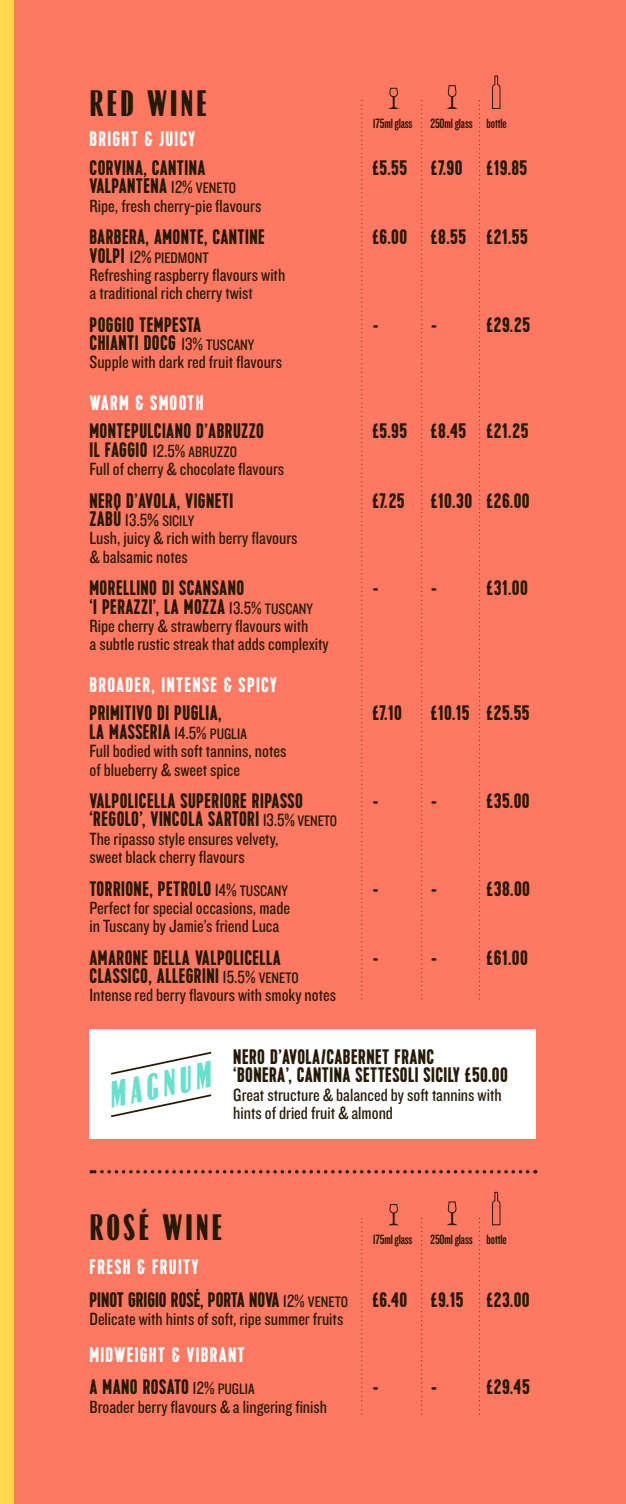
<style>
.page{position:relative;width:626px;height:1504px;background:#fff}
.page>*{position:absolute;margin:0;border:0;box-sizing:border-box;transform-origin:0 0}
.t1{font:36.75px "Rospi Clean";letter-spacing:.07em;color:#251a05}
.t2{font:italic 36.75px "Rospi Clean";color:#69e0ce}
.t3{font:700 21px/18.4px "Kapra";letter-spacing:.02em;color:#251a05}
.t4{font:700 21px "Kapra";letter-spacing:.06em;color:#fff}
.t5{font:700 21px "Kapra";color:#251a05}
.t6{font:18.38px/18.4px "Knockout HTF29 Junior Liteweight";color:#251a05}
.t7{font:15.75px "Knockout HTF29 Junior Liteweight";color:#251a05}
.t8{font:14px "Knockout HTF48 Featherweight";letter-spacing:-.01em;color:#251a05}
.s1{font-family:"Knockout HTF29 Junior Liteweight";font-weight:400;font-size:18.38px}
.s2{font-family:"Knockout HTF29 Junior Liteweight";font-weight:400;font-size:15.75px}
.s3{font-family:"Kapra";font-weight:700;font-size:21px}
.s4{font-size:18.38px}
.s5{font-family:"Knockout HTF50 Welterweight";font-size:18.38px}
</style>
<div class="page">
<div style="left:0;top:0;width:15px;height:1503px;background:#ffd84d"></div>
<div style="left:15px;top:0;width:610px;height:1503px;background:#ff7862"></div>
<svg style="left:446px;top:85px;width:12px;height:24px"></svg>
<svg style="left:388px;top:87px;width:11px;height:22px"></svg>
<svg style="left:492px;top:75px;width:8px;height:34px"></svg>
<svg style="left:421px;top:101px;width:1px;height:898px"></svg>
<svg style="left:361px;top:101px;width:1px;height:898px"></svg>
<div style="left:89px;top:1029px;width:446px;height:109px;background:#fff"></div>
<svg style="left:111px;top:1051px;width:101px;height:24px"></svg>
<svg style="left:91px;top:1094px;width:436px;height:320px"></svg>
<p class="t1" style="left:89px;top:84px;width:119px">RED WINE</p>
<p class="t8" style="left:372px;top:116px;width:41px">175ml glass</p>
<p class="t8" style="left:430px;top:116px;width:78px">250ml glass bottle</p>
<p class="t4" style="left:89px;top:127px;width:107px">BRIGHT &amp; JUICY</p>
<p class="t3" style="left:89px;top:159px;width:117px">CORVINA, CANTINA</p>
<p class="t3" style="left:372px;top:159px;width:156px">£5.55 £7.90 £19.85</p>
<p class="t3" style="left:89px;top:177px;width:148px">VALPANTENA <span class="s1">12%</span> <span class="s2">VENETO</span></p>
<p class="t6" style="left:89px;top:197px;width:173px">Ripe, fresh cherry-pie flavours</p>
<p class="t3" style="left:89px;top:228px;width:177px">BARBERA, AMONTE, CANTINE</p>
<p class="t3" style="left:372px;top:228px;width:157px">£6.00 £8.55 £21.55</p>
<p class="t7" style="left:89px;top:249px;width:121px"><span class="s3">VOLPI</span> <span class="s4">12%</span> PIEDMONT</p>
<p class="t6" style="left:89px;top:266px;width:197px">Refreshing raspberry flavours with a traditional rich cherry twist</p>
<p class="t3" style="left:89px;top:316px;width:113px">POGGIO TEMPESTA</p>
<p class="t3" style="left:372px;top:316px;width:7px">-</p>
<p class="t3" style="left:431px;top:316px;width:100px">- £29.25</p>
<p class="t3" style="left:89px;top:334px;width:166px">CHIANTI DOCG <span class="s1">13%</span> <span class="s2">TUSCANY</span></p>
<p class="t6" style="left:89px;top:353px;width:194px">Supple with dark red fruit flavours</p>
<p class="t4" style="left:89px;top:390px;width:115px">WARM &amp; SMOOTH</p>
<p class="t3" style="left:89px;top:422px;width:176px">MONTEPULCIANO D’ABRUZZO</p>
<p class="t3" style="left:372px;top:422px;width:157px">£5.95 £8.45 £21.25</p>
<p class="t3" style="left:89px;top:441px;width:149px">IL FAGGIO <span class="s1">12.5%</span> <span class="s2">ABRUZZO</span></p>
<p class="t6" style="left:89px;top:460px;width:196px">Full of cherry &amp; chocolate flavours</p>
<p class="t3" style="left:89px;top:492px;width:145px">NERO D’AVOLA, VIGNETI</p>
<p class="t3" style="left:372px;top:492px;width:33px">£7.25</p>
<p class="t3" style="left:431px;top:492px;width:100px">£10.30 £26.00</p>
<p class="t7" style="left:89px;top:513px;width:106px"><span class="s3">ZABÙ</span> <span class="s4">13.5</span><span class="s5">%</span> SICILY</p>
<p class="t6" style="left:89px;top:529px;width:209px">Lush, juicy &amp; rich with berry flavours &amp; balsamic notes</p>
<p class="t3" style="left:89px;top:579px;width:156px">MORELLINO DI SCANSANO</p>
<p class="t3" style="left:372px;top:579px;width:7px">-</p>
<p class="t3" style="left:431px;top:579px;width:98px">- £31.00</p>
<p class="t3" style="left:89px;top:597px;width:225px">‘I PERAZZI’, LA MOZZA <span class="s1">13.5%</span> <span class="s2">TUSCANY</span></p>
<p class="t6" style="left:89px;top:617px;width:240px">Ripe cherry &amp; strawberry flavours with<br>a subtle rustic streak that adds complexity</p>
<p class="t4" style="left:89px;top:672px;width:189px">BROADER, INTENSE &amp; SPICY</p>
<p class="t3" style="left:89px;top:704px;width:133px">PRIMITIVO DI PUGLIA,</p>
<p class="t3" style="left:372px;top:704px;width:31px">£7.10</p>
<p class="t3" style="left:431px;top:704px;width:100px">£10.15 £25.55</p>
<p class="t3" style="left:89px;top:723px;width:159px">LA MASSERIA <span class="s1">14.5%</span> <span class="s2">PUGLIA</span></p>
<p class="t6" style="left:89px;top:742px;width:198px">Full bodied with soft tannins, notes of blueberry &amp; sweet spice</p>
<p class="t3" style="left:89px;top:792px;width:215px">VALPOLICELLA SUPERIORE RIPASSO</p>
<p class="t3" style="left:372px;top:792px;width:7px">-</p>
<p class="t3" style="left:431px;top:792px;width:100px">- £35.00</p>
<p class="t3" style="left:89px;top:810px;width:249px">‘REGOLO’, VINCOLA SARTORI <span class="s1">13.5%</span> <span class="s2">VENETO</span></p>
<p class="t6" style="left:89px;top:829px;width:190px">The ripasso style ensures velvety, sweet black cherry flavours</p>
<p class="t3" style="left:89px;top:879px;width:200px">TORRIONE, PETROLO <span class="s1">14%</span> <span class="s2">TUSCANY</span></p>
<p class="t3" style="left:372px;top:879px;width:7px">-</p>
<p class="t3" style="left:431px;top:879px;width:100px">- £38.00</p>
<p class="t6" style="left:89px;top:899px;width:202px">Perfect for special occasions, made in Tuscany by Jamie’s friend Luca</p>
<p class="t3" style="left:89px;top:948px;width:193px">AMARONE DELLA VALPOLICELLA</p>
<p class="t3" style="left:372px;top:948px;width:7px">-</p>
<p class="t3" style="left:431px;top:948px;width:98px">- £61.00</p>
<p class="t3" style="left:89px;top:967px;width:211px">CLASSICO, ALLEGRINI <span class="s1">15.5%</span> <span class="s2">VENETO</span></p>
<p class="t6" style="left:89px;top:986px;width:248px">Intense red berry flavours with smoky notes</p>
<p class="t2" style="left:104px;top:1076px;width:105px;rotate:-12deg">MAGNUM</p>
<p class="t3" style="left:233px;top:1047px;width:276px">NERO D’AVOLA/CABERNET FRANC<br>‘BONERA’, CANTINA SETTESOLI SICILY £50.00</p>
<p class="t6" style="left:233px;top:1085px;width:269px">Great structure &amp; balanced by soft tannins with hints of dried fruit &amp; almond</p>
<p class="t1" style="left:89px;top:1207px;width:134px">ROSÉ WINE</p>
<p class="t8" style="left:372px;top:1232px;width:41px">175ml glass</p>
<p class="t8" style="left:430px;top:1232px;width:78px">250ml glass bottle</p>
<p class="t4" style="left:89px;top:1254px;width:110px">FRESH &amp; FRUITY</p>
<p class="t5" style="left:89px;top:1287px;width:441px">PINOT GRIGIO ROSÉ, PORTA NOVA <span class="s1">12%</span> <span class="s2">VENETO</span> £6.40 £9.15 £23.00</p>
<p class="t6" style="left:89px;top:1310px;width:255px">Delicate with hints of soft, ripe summer fruits</p>
<p class="t4" style="left:89px;top:1342px;width:157px">MIDWEIGHT &amp; VIBRANT</p>
<p class="t3" style="left:89px;top:1378px;width:167px">A MANO ROSATO <span class="s1">12%</span> <span class="s2">PUGLIA</span></p>
<p class="t3" style="left:372px;top:1378px;width:7px">-</p>
<p class="t3" style="left:431px;top:1378px;width:100px">- £29.45</p>
<p class="t6" style="left:89px;top:1397px;width:239px">Broader berry flavours &amp; a lingering finish</p>
</div>
